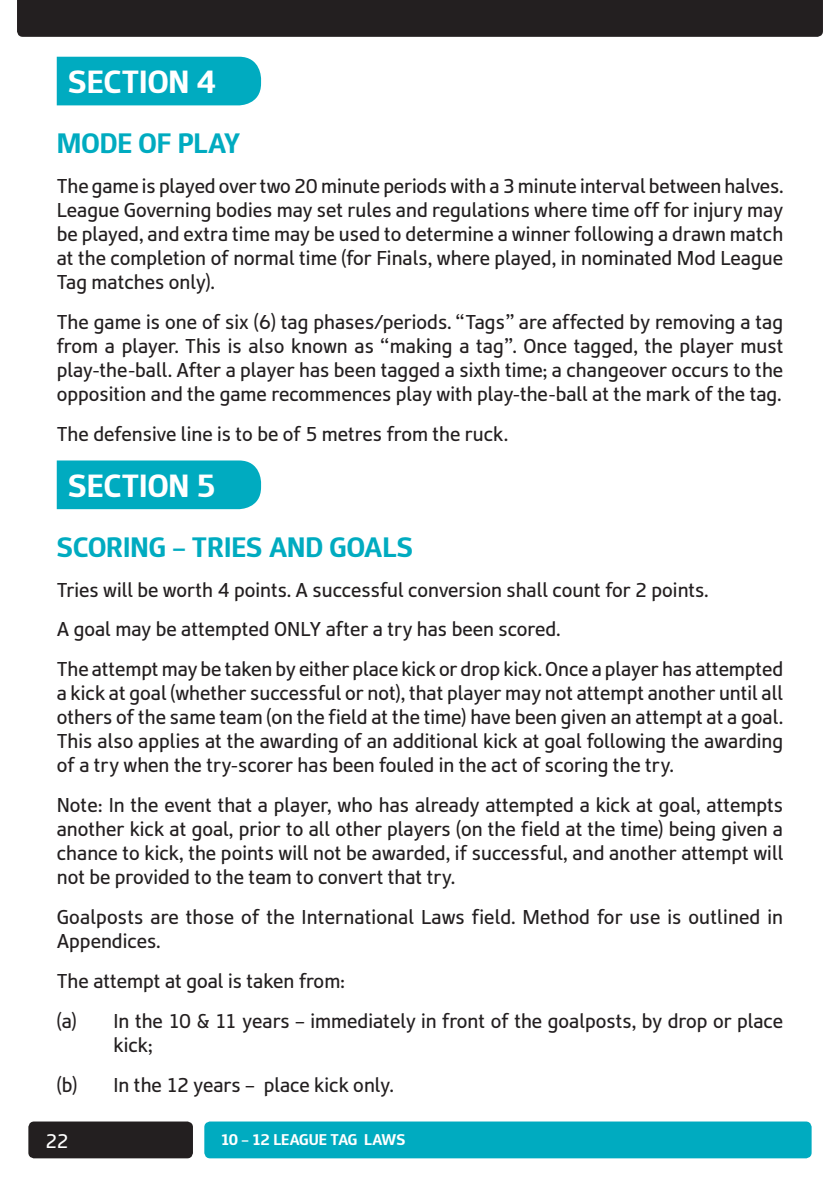
<style>
.page{position:relative;width:840px;height:1191px;background:#fff}
.page>*{position:absolute;margin:0;border:0;box-sizing:border-box;transform-origin:0 0}
.t1{font:700 32px "RL Font";color:#fff}
.t2{font:700 28px "RL Font";color:#00abc0}
.t3{font:20px/24px "RL Font";color:#231f20;text-align:justify}
.t4{font:19.8px "RL Font";color:#fff}
.t5{font:700 15.4px "RL Font";letter-spacing:-.015em;color:#fff}
</style>
<div class="page">
<div style="left:28px;top:1121px;width:165px;height:37px;background:#231f20;border-radius:6px"></div>
<div style="left:204px;top:1121px;width:607px;height:37px;background:#00abc0;border-radius:6px"></div>
<div style="left:17px;top:0;width:805px;height:37px;background:#231f20"></div>
<div style="left:57px;top:57px;width:204px;height:48px;background:#00abc0"></div>
<div style="left:57px;top:460px;width:204px;height:49px;background:#00abc0"></div>
<h1 class="t1" style="left:68px;top:64px;width:149px">SECTION 4</h1>
<h2 class="t2" style="left:57px;top:127px;width:185px">MODE OF PLAY</h2>
<p class="t3" style="left:57px;top:174px;width:727px">The game is played over two 20 minute periods with a 3 minute interval between halves.<br>League Governing bodies may set rules and regulations where time off for injury may be played, and extra time may be used to determine a winner following a drawn match at the completion of normal time (for Finals, where played, in nominated Mod League Tag matches only).</p>
<p class="t3" style="left:57px;top:310px;width:728px">The game is one of six (6) tag phases/periods. “Tags” are affected by removing a tag from a player. This is also known as “making a tag”. Once tagged, the player must play-the-ball. After a player has been tagged a sixth time; a changeover occurs to the opposition and the game recommences play with play-the-ball at the mark of the tag.</p>
<p class="t3" style="left:57px;top:422px;width:452px">The defensive line is to be of 5 metres from the ruck.</p>
<h1 class="t1" style="left:68px;top:468px;width:149px">SECTION 5</h1>
<h2 class="t2" style="left:57px;top:531px;width:357px">SCORING – TRIES AND GOALS</h2>
<p class="t3" style="left:57px;top:570px;width:727px;line-height:39.8px;text-align:left">Tries will be worth 4 points. A successful conversion shall count for 2 points.<br>A goal may be attempted ONLY after a try has been scored.<br>The attempt may be taken by either place kick or drop kick. Once a player has attempted</p>
<p class="t3" style="left:57px;top:682px;width:727px">a kick at goal (whether successful or not), that player may not attempt another until all others of the same team (on the field at the time) have been given an attempt at a goal.<br>This also applies at the awarding of an additional kick at goal following the awarding of a try when the try-scorer has been fouled in the act of scoring the try.</p>
<p class="t3" style="left:57px;top:793px;width:727px">Note: In the event that a player, who has already attempted a kick at goal, attempts another kick at goal, prior to all other players (on the field at the time) being given a chance to kick, the points will not be awarded, if successful, and another attempt will not be provided to the team to convert that try.</p>
<p class="t3" style="left:57px;top:905px;width:727px">Goalposts are those of the International Laws field. Method for use is outlined in<br>Appendices.</p>
<p class="t3" style="left:57px;top:961px;width:727px;line-height:39.8px">The attempt at goal is taken from:<br>(a) In the 10 &amp; 11 years – immediately in front of the goalposts, by drop or place</p>
<p class="t3" style="left:57px;top:1025px;width:338px;line-height:39.8px;text-indent:57px">kick;<br>(b) In the 12 years – place kick only.</p>
<p class="t5" style="left:221px;top:1131px;width:186px">10 – 12 LEAGUE TAG LAWS</p>
<p class="t4" style="left:45px;top:1130px;width:25px">22</p>
</div>
